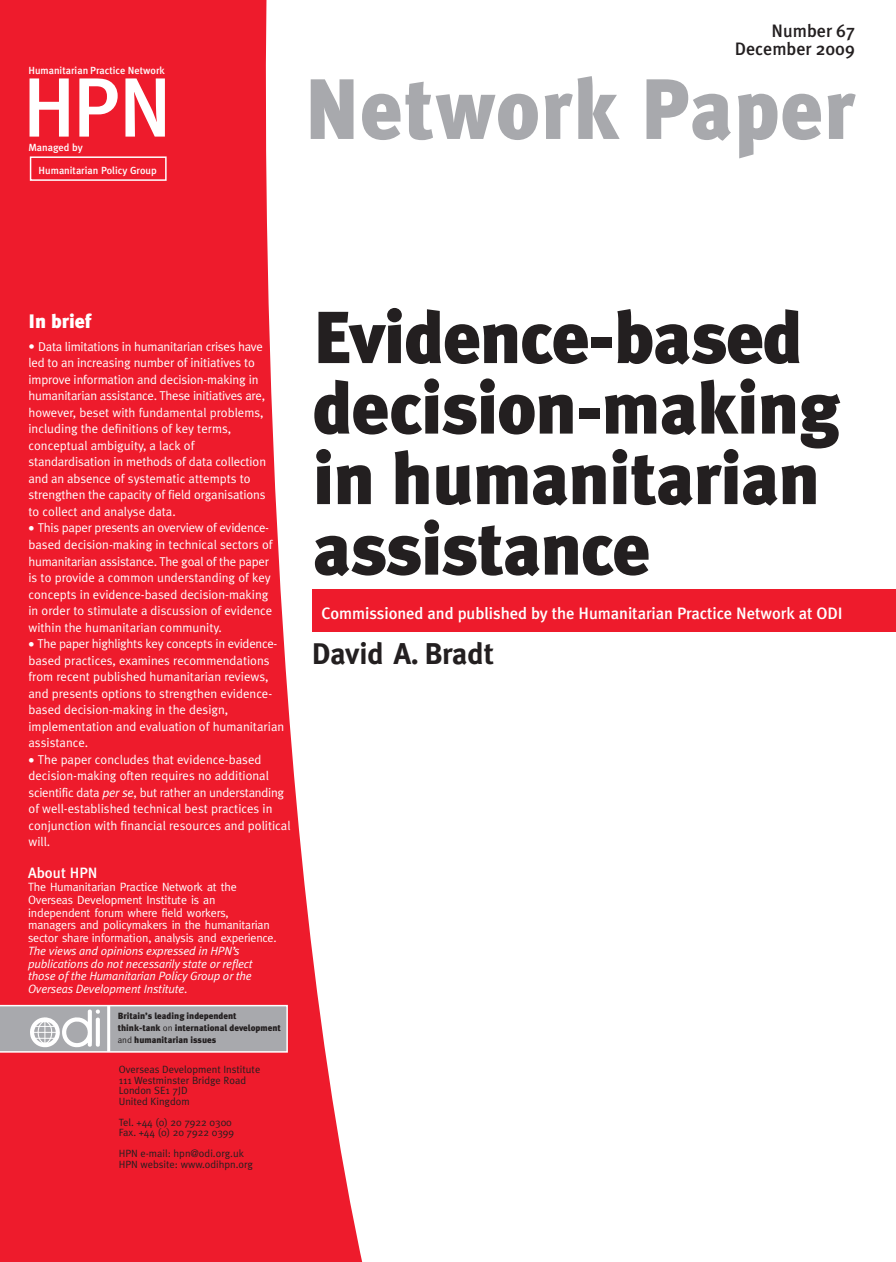
<style>
.page{position:relative;width:896px;height:1262px;background:#fff}
.page>*{position:absolute;margin:0;border:0;box-sizing:border-box;transform-origin:0 0}
.t1{font:900 85.5px "Meta Plus";letter-spacing:.015em;color:#a8a9ad;scale:.96 1}
.t2{font:500 84px "Meta Plus";color:#fff}
.t3{font:900 73.5px/70.5px "Meta Plus";letter-spacing:-.015em;color:#231f20}
.t4{font:700 30px "Meta";color:#231f20}
.t5{font:900 19.5px "Meta Plus";color:#fff}
.t6{font:500 18px/18px "Meta Plus";color:#231f20;text-align:right}
.t7{font:500 16.5px "Meta Plus";letter-spacing:-.005em;color:#fff}
.t8{font:500 15px "Meta Plus";color:#fff}
.t9{font:12.75px/16.5px "Meta Plus Normal";color:#fff}
.t10{font:12px/12.8px "Meta";letter-spacing:-.015em;color:#fff}
.t11{font:italic 12px/12.8px "Meta Plus Normal";letter-spacing:-.015em;color:#fff}
.t12{font:10.5px/10.5px "Meta Plus Normal";color:#231f20}
.t13{font:500 10.35px "Meta Plus";color:#fff}
.t14{font:900 9px/12px "Meta Plus";color:#231f20}
.s1{font-style:italic}
.s2{font-family:"Meta";font-style:normal}
.s3{font-family:"Meta";font-weight:400}
</style>
<div class="page">
<svg style="left:0;top:0;width:365px;height:1262px;fill:#ee1b2c"></svg>
<div style="left:312px;top:590px;width:583px;height:42px;background:#ee1b2c"></div>
<svg style="left:0;top:1005px;width:288px;height:47px;background:#afafb3"></svg>
<hr style="left:107px;top:1005px;width:3px;height:47px;background:#fff">
<div style="left:30px;top:156px;width:136px;height:25px;border:2px solid #fff"></div>
<img style="left:44px;top:1009px;width:56px;height:38px">
<div style="left:312px;top:641px;width:551px;height:114px;background:#fff"></div>
<p class="t13" style="left:28px;top:65px;width:138px">Humanitarian Practice Network</p>
<h2 class="t2" style="left:22px;top:59px;width:152px">HPN</h2>
<p class="t13" style="left:28px;top:141px;width:56px">Managed by</p>
<p class="t13" style="left:39px;top:164px;width:120px">Humanitarian Policy Group</p>
<h3 class="t6" style="left:734px;top:21px;width:122px">Number 67<br>December 2009</h3>
<h1 class="t1" style="left:304px;top:59px;width:575px">Network Paper</h1>
<h3 class="t5" style="left:28px;top:310px;width:65px">In brief</h3>
<p class="t9" style="left:28px;top:338px;width:239px">• Data limitations in humanitarian crises have led to an increasing number of initiatives to improve information and decision-making in humanitarian assistance. These initiatives are, however, beset with fundamental problems, including the definitions of key terms, conceptual ambiguity, a lack of standardisation in methods of data collection and an absence of systematic attempts to strengthen the capacity of field organisations to collect and analyse data.</p>
<p class="t9" style="left:28px;top:520px;width:245px">• This paper presents an overview of evidence&shy;based decision-making in technical sectors of humanitarian assistance. The goal of the paper is to provide a common understanding of key concepts in evidence-based decision-making in order to stimulate a discussion of evidence within the humanitarian community.</p>
<p class="t9" style="left:28px;top:635px;width:257px">• The paper highlights key concepts in evidence&shy;based practices, examines recommendations from recent published humanitarian reviews, and presents options to strengthen evidence&shy;based decision-making in the design, implementation and evaluation of humanitarian assistance.</p>
<p class="t9" style="left:28px;top:751px;width:263px">• The paper concludes that evidence-based decision-making often requires no additional scientific data <span class="s1">per se</span>, but rather an understanding of well-established technical best practices in conjunction with financial resources and political will.</p>
<p class="t8" style="left:28px;top:864px;width:71px">About HPN</p>
<p class="t10" style="left:28px;top:880px;width:250px">The Humanitarian Practice Network at the Overseas Development Institute is an independent forum where field workers, managers and policymakers in the humanitarian sector share information, analysis and experience.</p>
<p class="t11" style="left:28px;top:944px;width:226px">The views and opinions expressed in HPN’s publications do not necessarily state or reflect those of the Humanitarian Policy Group or the Overseas Development Institute<span class="s2">.</span></p>
<p class="t14" style="left:118px;top:1009px;width:165px">Britain’s leading independent think-tank <span class="s3">on</span> international development <span class="s3">and</span> humanitarian issues</p>
<p class="t12" style="left:119px;top:1064px;width:143px">Overseas Development Institute<br>111 Westminster Bridge Road<br>London SE1 7JD<br>United Kingdom</p>
<p class="t12" style="left:119px;top:1117px;width:117px">Tel. +44 (0) 20 7922 0300<br>Fax. +44 (0) 20 7922 0399</p>
<p class="t12" style="left:119px;top:1148px;width:136px">HPN e-mail: hpn@odi.org.uk<br>HPN website: www.odihpn.org</p>
<h3 class="t3" style="left:312px;top:302px;width:528px">Evidence-based decision-making in humanitarian assistance</h3>
<p class="t7" style="left:321px;top:604px;width:522px">Commissioned and published by the Humanitarian Practice Network at ODI</p>
<h3 class="t4" style="left:312px;top:637px;width:182px">David A. Bradt</h3>
</div>
